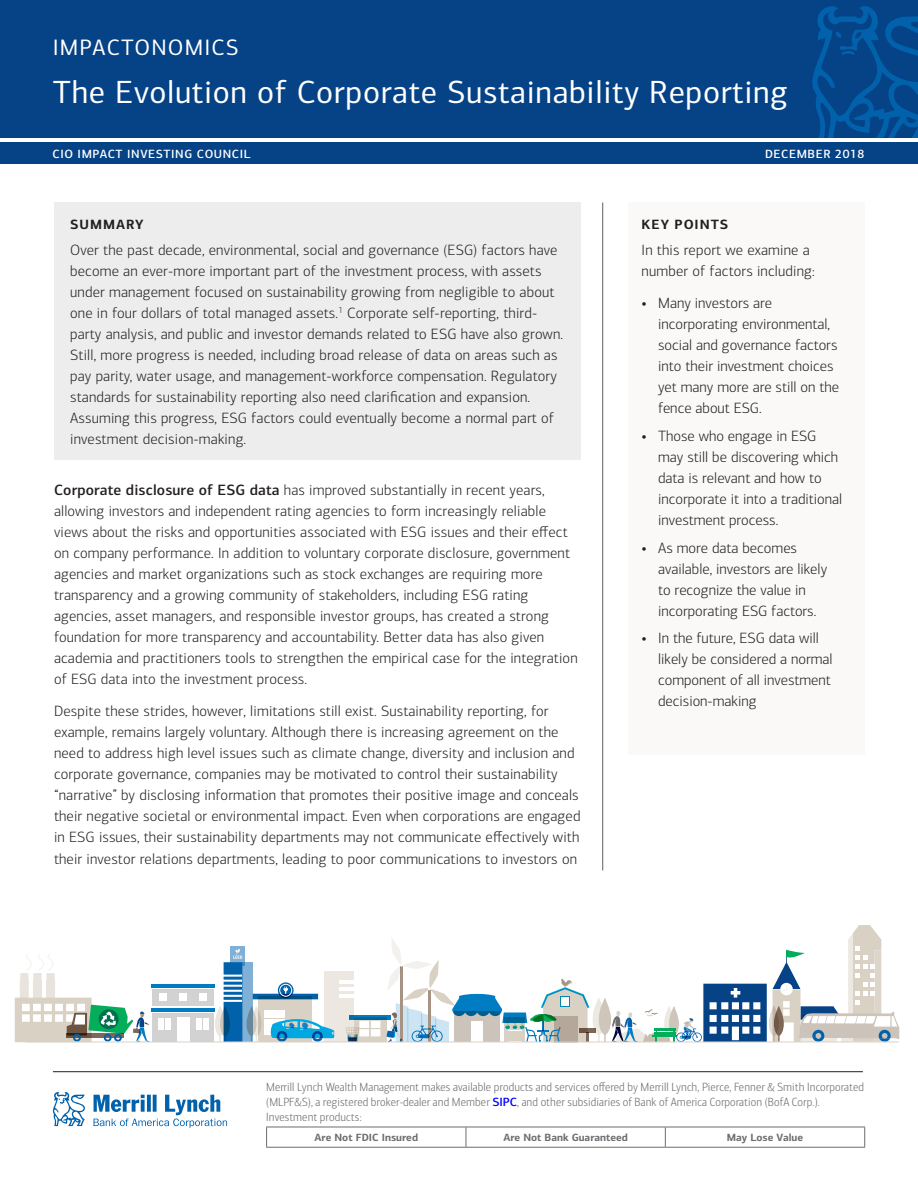
<style>
.page{position:relative;width:918px;height:1188px;background:#fff}
.page>*{position:absolute;margin:0;border:0;box-sizing:border-box;transform-origin:0 0}
.t1{font:32.25px "Connections";letter-spacing:.02em;color:#fff}
.t2{font:22.5px "Connections";letter-spacing:.05em;color:#fff}
.Body_Body_Copy{font:300 15px/21px "Connections";letter-spacing:.01em;color:#231f20}
.SUBTITLE{font:700 13.5px "Connections";letter-spacing:.075em;color:#231f20}
.t3{font:300 12px/15px "Connections Cond";letter-spacing:.01em;color:#6c6d70}
.t4{font:500 12px "Connections";letter-spacing:.05em;color:#fff}
.t5{font:700 10.5px "Connections";color:#6c6d70}
.s1{font-weight:500}
.s2{font-family:"Connections";font-weight:500;color:#00f}
</style>
<div class="page">
<div style="left:0;top:0;width:918px;height:138px;background:#054286"></div>
<svg style="left:812px;top:6px;width:106px;height:132px"></svg>
<svg style="left:52px;top:1092px;width:33px;height:34px"></svg>
<svg style="left:94px;top:1095px;width:133px;height:33px"></svg>
<hr style="left:53px;top:1071px;width:810px;height:1px;background:#231f20">
<hr style="left:266px;top:1127px;width:200px;height:1px;background:#6c6d70">
<svg style="left:266px;top:1127px;width:1px;height:20px"></svg>
<hr style="left:466px;top:1127px;width:199px;height:1px;background:#6c6d70">
<svg style="left:466px;top:1127px;width:1px;height:20px"></svg>
<hr style="left:665px;top:1127px;width:200px;height:1px;background:#6c6d70">
<svg style="left:665px;top:1127px;width:1px;height:20px"></svg>
<svg style="left:864px;top:1127px;width:1px;height:20px"></svg>
<hr style="left:266px;top:1147px;width:200px;height:1px;background:#6c6d70">
<hr style="left:466px;top:1147px;width:199px;height:1px;background:#6c6d70">
<hr style="left:665px;top:1147px;width:200px;height:1px;background:#6c6d70">
<div style="left:0;top:143px;width:918px;height:21px;background:#054286"></div>
<div style="left:153px;top:990px;width:61px;height:16px;background:#d3d2d2"></div>
<div style="left:153px;top:1013px;width:61px;height:29px;background:#d3d2d2"></div>
<svg style="left:158px;top:1018px;width:12px;height:12px"></svg>
<svg style="left:196px;top:1018px;width:13px;height:12px"></svg>
<hr style="left:151px;top:985px;width:64px;height:3px;background:#007cc2">
<div style="left:177px;top:1018px;width:12px;height:24px;background:#fff"></div>
<div style="left:159px;top:993px;width:8px;height:8px;background:#fff"></div>
<div style="left:179px;top:993px;width:8px;height:8px;background:#fff"></div>
<div style="left:199px;top:993px;width:8px;height:8px;background:#fff"></div>
<hr style="left:151px;top:1008px;width:64px;height:4px;background:#007cc2">
<svg style="left:354px;top:1020px;width:32px;height:22px"></svg>
<div style="left:371px;top:1030px;width:9px;height:6px;background:#fff"></div>
<div style="left:360px;top:1030px;width:9px;height:6px;background:#fff"></div>
<div style="left:371px;top:1021px;width:9px;height:7px;background:#fff"></div>
<div style="left:360px;top:1021px;width:9px;height:7px;background:#fff"></div>
<svg style="left:354px;top:1016px;width:33px;height:4px"></svg>
<div style="left:324px;top:971px;width:30px;height:71px;background:#ece7e1"></div>
<hr style="left:340px;top:980px;width:17px;height:3px;background:#fff">
<hr style="left:340px;top:987px;width:17px;height:4px;background:#fff">
<hr style="left:340px;top:994px;width:17px;height:4px;background:#fff">
<div style="left:258px;top:997px;width:54px;height:45px;background:#dad1c5"></div>
<svg style="left:261px;top:994px;width:57px;height:5px"></svg>
<div style="left:265px;top:1011px;width:6px;height:7px;background:#fff"></div>
<div style="left:272px;top:1011px;width:6px;height:7px;background:#fff"></div>
<div style="left:278px;top:1011px;width:6px;height:7px;background:#fff"></div>
<div style="left:265px;top:1019px;width:6px;height:7px;background:#fff"></div>
<div style="left:265px;top:1027px;width:6px;height:8px;background:#fff"></div>
<svg style="left:278px;top:982px;width:16px;height:16px"></svg>
<div style="left:279px;top:984px;width:13px;height:13px;border:1px solid #fff;border-radius:50%"></div>
<svg style="left:283px;top:987px;width:5px;height:7px"></svg>
<div style="left:230px;top:946px;width:15px;height:19px;background:#80b0d5"></div>
<svg style="left:215px;top:949px;width:46px;height:93px"></svg>
<svg style="left:15px;top:954px;width:135px;height:88px"></svg>
<svg style="left:271px;top:1019px;width:63px;height:23px"></svg>
<svg style="left:346px;top:1027px;width:13px;height:15px"></svg>
<svg style="left:387px;top:925px;width:512px;height:117px"></svg>
<hr style="left:25px;top:1042px;width:874px;height:1px;background:#dad1c5">
<div style="left:628px;top:202px;width:236px;height:553px;background:#faf9f7"></div>
<div style="left:54px;top:202px;width:526px;height:258px;background:#ededee"></div>
<hr style="left:602px;top:202px;width:1px;height:668px;background:#5f5f62">
<h2 class="t2" style="left:53px;top:34px;width:187px">IMPACTONOMICS</h2>
<h1 class="t1" style="left:53px;top:73px;width:736px">The Evolution of Corporate Sustainability Reporting</h1>
<p class="t4" style="left:52px;top:146px;width:200px">CIO IMPACT INVESTING COUNCIL</p>
<p class="t4" style="left:765px;top:146px;width:101px">DECEMBER 2018</p>
<p class="SUBTITLE" style="left:70px;top:216px;width:75px">SUMMARY</p>
<p class="Body_Body_Copy" style="left:70px;top:240px;width:494px">Over the past decade, environmental, social and governance (ESG) factors have become an ever-more important part of the investment process, with assets under management focused on sustainability growing from negligible to about one in four dollars of total managed assets.<sup>1</sup> Corporate self-reporting, third&shy;party analysis, and public and investor demands related to ESG have also grown.<br>Still, more progress is needed, including broad release of data on areas such as pay parity, water usage, and management-workforce compensation. Regulatory standards for sustainability reporting also need clarification and expansion.<br>Assuming this progress, ESG factors could eventually become a normal part of investment decision-making.</p>
<p class="Body_Body_Copy" style="left:54px;top:479px;width:525px"><span class="s1">Corporate disclosure of ESG data</span> has improved substantially in recent years, allowing investors and independent rating agencies to form increasingly reliable views about the risks and opportunities associated with ESG issues and their effect on company performance. In addition to voluntary corporate disclosure, government agencies and market organizations such as stock exchanges are requiring more transparency and a growing community of stakeholders, including ESG rating agencies, asset managers, and responsible investor groups, has created a strong foundation for more transparency and accountability. Better data has also given academia and practitioners tools to strengthen the empirical case for the integration of ESG data into the investment process.</p>
<p class="Body_Body_Copy" style="left:54px;top:700px;width:528px">Despite these strides, however, limitations still exist. Sustainability reporting, for example, remains largely voluntary. Although there is increasing agreement on the need to address high level issues such as climate change, diversity and inclusion and corporate governance, companies may be motivated to control their sustainability “narrative” by disclosing information that promotes their positive image and conceals their negative societal or environmental impact. Even when corporations are engaged in ESG issues, their sustainability departments may not communicate effectively with</p>
<p class="Body_Body_Copy" style="left:54px;top:849px;width:525px">their investor relations departments, leading to poor communications to investors on</p>
<p class="SUBTITLE" style="left:642px;top:216px;width:88px">KEY POINTS</p>
<p class="Body_Body_Copy" style="left:642px;top:240px;width:175px">In this report we examine a number of factors including:</p>
<p class="Body_Body_Copy" style="left:658px;top:293px;width:182px;text-indent:-16px"><span class="s1">•</span> Many investors are incorporating environmental, social and governance factors into their investment choices yet many more are still on the fence about ESG.</p>
<p class="Body_Body_Copy" style="left:658px;top:425px;width:186px;text-indent:-16px"><span class="s1">•</span> Those who engage in ESG may still be discovering which data is relevant and how to incorporate it into a traditional investment process.</p>
<p class="Body_Body_Copy" style="left:658px;top:537px;width:171px;text-indent:-16px"><span class="s1">•</span> As more data becomes available, investors are likely to recognize the value in incorporating ESG factors.</p>
<p class="Body_Body_Copy" style="left:658px;top:628px;width:176px;text-indent:-16px"><span class="s1">•</span> In the future, ESG data will likely be considered a normal component of all investment decision-making</p>
<p class="t3" style="left:266px;top:1079px;width:599px">Merrill Lynch Wealth Management makes available products and services offered by Merrill Lynch, Pierce, Fenner &amp; Smith Incorporated (MLPF&amp;S), a registered broker-dealer and Member <span class="s2">SIPC</span>, and other subsidiaries of Bank of America Corporation (BofA Corp.).<br>Investment products:</p>
<p class="t5" style="left:315px;top:1131px;width:105px">Are Not FDIC Insured</p>
<p class="t5" style="left:503px;top:1131px;width:126px">Are Not Bank Guaranteed</p>
<p class="t5" style="left:727px;top:1131px;width:78px">May Lose Value</p>
</div>
